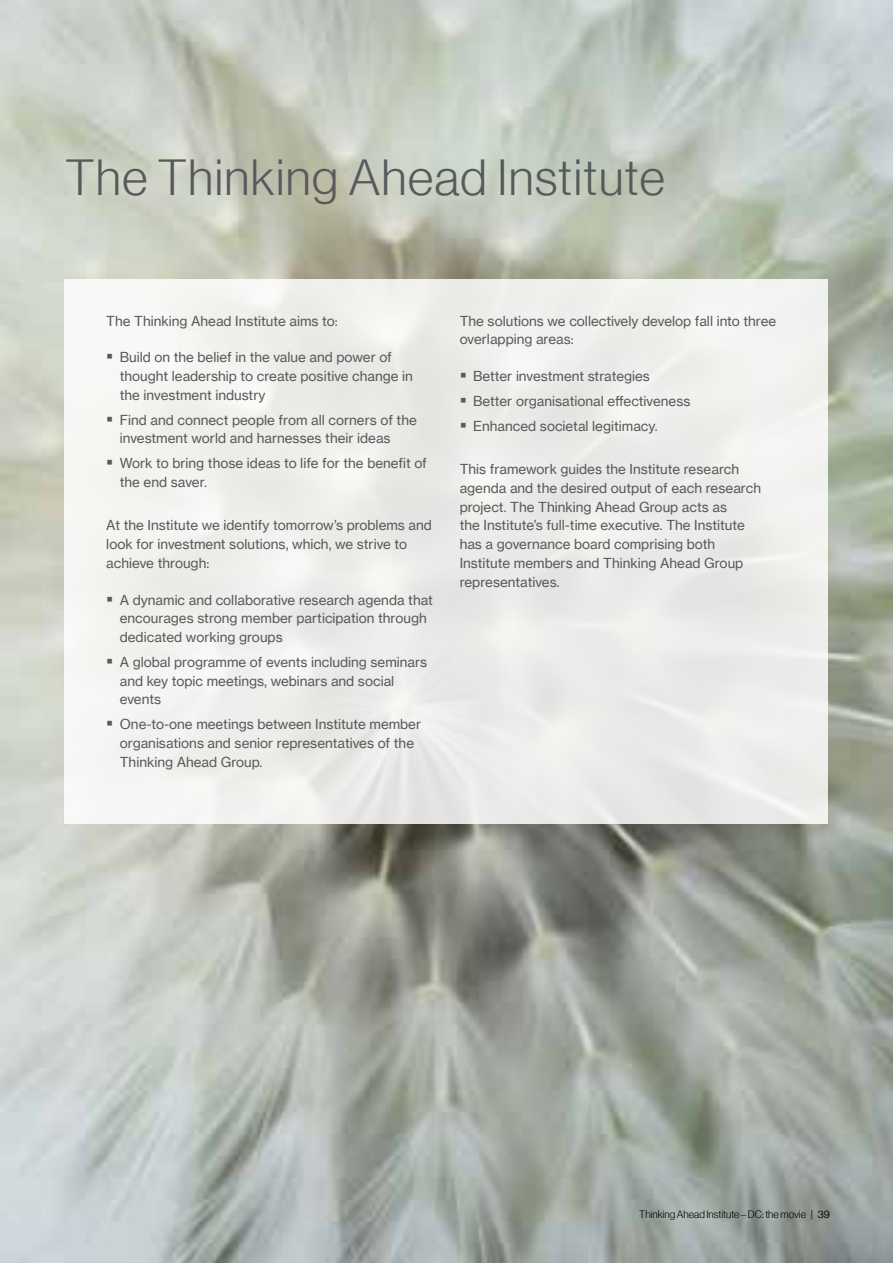
<style>
.page{position:relative;width:893px;height:1263px;background:#fff}
.page>*{position:absolute;margin:0;border:0;box-sizing:border-box;transform-origin:0 0}
.t1{font:49.5px "N Haas Grotesk DS Pro 45 Lt";letter-spacing:.03em;color:#58595b}
.t2{font:13.5px/18.8px "N Haas Grotesk TX Pro 55 Rg";color:#58595b}
.t3{font:10.5px "N Haas Grotesk DS Pro 45 Lt";color:#000}
.s1{font-family:"N Haas Grotesk DS Pro 55 Rg"}
</style>
<div class="page">
<img style="left:0;top:0;width:893px;height:1263px">
<div style="left:65px;top:279px;width:763px;height:545px;background:#eeeeeb"></div>
<svg style="left:108px;top:354px;width:4px;height:5px"></svg>
<h1 class="t1" style="left:66px;top:149px;width:601px">The Thinking Ahead Institute</h1>
<p class="t2" style="left:106px;top:311px;width:233px">The Thinking Ahead Institute aims to:</p>
<p class="t2" style="left:120px;top:348px;width:295px">Build on the belief in the value and power of thought leadership to create positive change in the investment industry</p>
<p class="t2" style="left:120px;top:410px;width:299px">Find and connect people from all corners of the investment world and harnesses their ideas</p>
<p class="t2" style="left:120px;top:454px;width:309px">Work to bring those ideas to life for the benefit of the end saver.</p>
<p class="t2" style="left:106px;top:516px;width:327px">At the Institute we identify tomorrow’s problems and look for investment solutions, which, we strive to achieve through:</p>
<p class="t2" style="left:120px;top:590px;width:315px">A dynamic and collaborative research agenda that encourages strong member participation through dedicated working groups</p>
<p class="t2" style="left:120px;top:653px;width:309px">A global programme of events including seminars and key topic meetings, webinars and social events</p>
<p class="t2" style="left:120px;top:715px;width:303px">One-to-one meetings between Institute member organisations and senior representatives of the<br>Thinking Ahead Group.</p>
<p class="t2" style="left:460px;top:311px;width:318px">The solutions we collectively develop fall into three overlapping areas:</p>
<p class="t2" style="left:473px;top:364px;width:219px;line-height:24.8px">Better investment strategies<br>Better organisational effectiveness<br>Enhanced societal legitimacy.</p>
<p class="t2" style="left:460px;top:460px;width:303px">This framework guides the Institute research agenda and the desired output of each research project. The Thinking Ahead Group acts as<br>the Institute’s full-time executive. The Institute has a governance board comprising both Institute members and Thinking Ahead Group representatives.</p>
<p class="t3" style="left:639px;top:1209px;width:192px">Thinking Ahead Institute – DC: the movie | <span class="s1">39</span></p>
</div>
